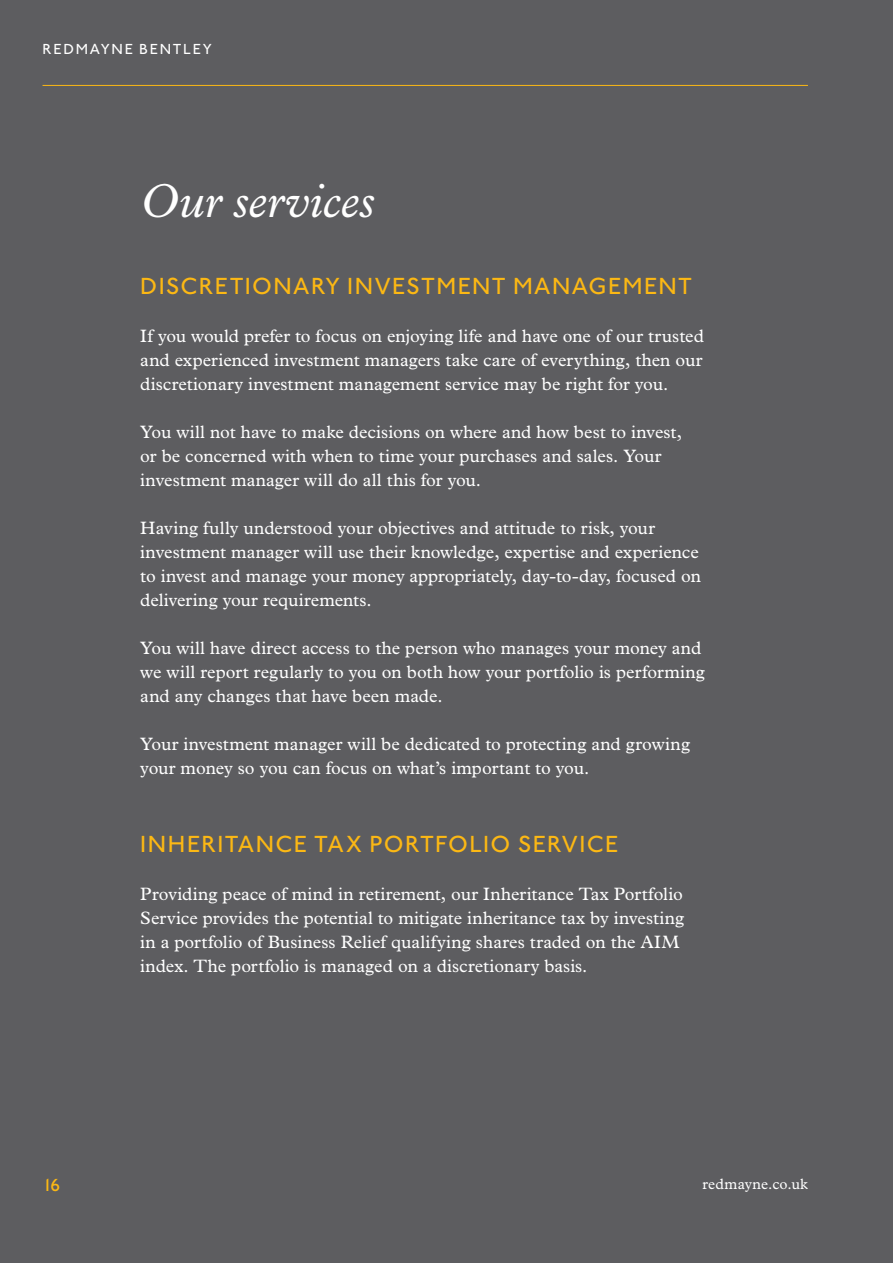
<style>
.page{position:relative;width:893px;height:1263px;background:#5d5d60}
.page>*{position:absolute;margin:0;border:0;box-sizing:border-box;transform-origin:0 0}
.t1{font:italic 48px "Plantin";color:#fff}
.t2{font:500 24px "Johnston ITC";letter-spacing:.055em;color:#fcb814}
.t3{font:18px/24px "Plantin";letter-spacing:.005em;color:#fff}
.t4{font:500 18px "Johnston ITC";color:#fcb814}
.t5{font:500 15px "Johnston ITC";letter-spacing:.115em;color:#fff}
.t6{font:15px "Plantin";letter-spacing:.01em;color:#fff}
</style>
<div class="page">
<hr style="left:43px;top:85px;width:765px;height:1px;background:#fcb814">
<p class="t5" style="left:43px;top:40px;width:171px">REDMAYNE BENTLEY</p>
<p class="t1" style="left:140px;top:173px;width:236px">Our services</p>
<p class="t2" style="left:140px;top:272px;width:553px">DISCRETIONARY INVESTMENT MANAGEMENT</p>
<p class="t3" style="left:140px;top:324px;width:565px;text-align:justify">If you would prefer to focus on enjoying life and have one of our trusted and experienced investment managers take care of everything, then our discretionary investment management service may be right for you.</p>
<p class="t3" style="left:140px;top:420px;width:543px">You will not have to make decisions on where and how best to invest, or be concerned with when to time your purchases and sales. Your investment manager will do all this for you.</p>
<p class="t3" style="left:140px;top:516px;width:562px">Having fully understood your objectives and attitude to risk, your investment manager will use their knowledge, expertise and experience to invest and manage your money appropriately, day-to-day, focused on delivering your requirements.</p>
<p class="t3" style="left:140px;top:636px;width:566px">You will have direct access to the person who manages your money and we will report regularly to you on both how your portfolio is performing and any changes that have been made.</p>
<p class="t3" style="left:140px;top:732px;width:551px">Your investment manager will be dedicated to protecting and growing your money so you can focus on what’s important to you.</p>
<p class="t4" style="left:43px;top:1175px;width:19px">16</p>
<p class="t2" style="left:140px;top:830px;width:479px">INHERITANCE TAX PORTFOLIO SERVICE</p>
<p class="t3" style="left:140px;top:882px;width:545px">Providing peace of mind in retirement, our Inheritance Tax Portfolio Service provides the potential to mitigate inheritance tax by investing in a portfolio of Business Relief qualifying shares traded on the AIM index. The portfolio is managed on a discretionary basis.</p>
<p class="t6" style="left:702px;top:1175px;width:107px">redmayne.co.uk</p>
</div>
